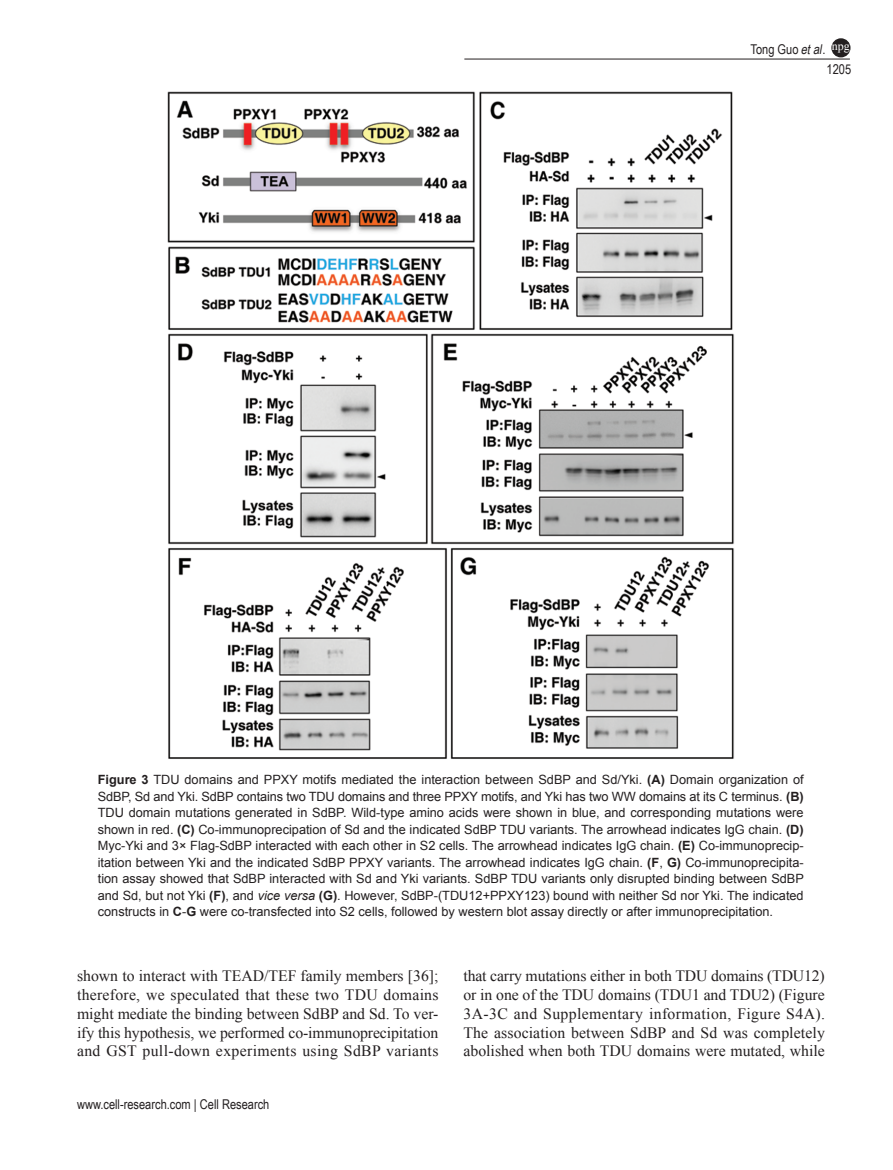
<style>
.page{position:relative;width:893px;height:1170px;background:#fff}
.page>*{position:absolute;margin:0;border:0;box-sizing:border-box;transform-origin:0 0}
.t1{font:15.75px/18.8px "Times New Roman PSMT2";color:#231f20;text-align:justify}
.t2{font:13.5px "Arial Narrow";color:#231f20}
.t3{font:12.75px/16.5px "Arial MT2";color:#231f20;text-align:justify}
.t4{font:12px "Times New Roman PSMT2";color:#fff}
.s1{font-style:italic}
.s2{font-family:"Arial";font-weight:700}
.s3{font-family:"Arial";font-style:italic}
</style>
<div class="page">
<hr style="left:464px;top:59px;width:386px;height:1px;background:#231f20">
<div style="left:832px;top:39px;width:18px;height:18px;background:#231f20;border-radius:50%"></div>
<div style="left:831px;top:38px;width:19px;height:19px;border:2px solid #231f20;border-radius:50%"></div>
<img style="left:167px;top:91px;width:567px;height:668px">
<p class="t2" style="left:750px;top:40px;width:77px">Tong Guo <span class="s1">etal</span>.</p>
<p class="t4" style="left:832px;top:38px;width:19px">npg</p>
<p class="t2" style="left:826px;top:59px;width:26px">1205</p>
<p class="t3" style="left:98px;top:771px;width:708px"><span class="s2">Figure 3</span> TDU domains and PPXY motifs mediated the interaction between SdBP and Sd/Yki. <span class="s2">(A)</span> Domain organization of SdBP, Sd and Yki. SdBP contains two TDU domains and three PPXY motifs, and Yki has two WW domains at its C terminus. <span class="s2">(B)<br></span>TDU domain mutations generated in SdBP. Wild-type amino acids were shown in blue, and corresponding mutations were shown in red. <span class="s2">(C)</span> Co-immunoprecipation of Sd and the indicated SdBP TDU variants. The arrowhead indicates IgG chain. <span class="s2">(D)<br></span>Myc-Yki and 3× Flag-SdBP interacted with each other in S2 cells. The arrowhead indicates IgG chain. <span class="s2">(E)</span> Co-immunoprecip&shy;itation between Yki and the indicated SdBP PPXY variants. The arrowhead indicates IgG chain. <span class="s2">(F</span>, <span class="s2">G)</span> Co-immunoprecipita&shy;tion assay showed that SdBP interacted with Sd and Yki variants. SdBP TDU variants only disrupted binding between SdBP and Sd, but not Yki <span class="s2">(F)</span>, and <span class="s3">vice versa</span> <span class="s2">(G)</span>. However, SdBP-(TDU12+PPXY123) bound with neither Sd nor Yki. The indicated constructs in <span class="s2">C</span>-<span class="s2">G</span> were co-transfected into S2 cells, followed by western blot assay directly or after immunoprecipitation.</p>
<p class="t1" style="left:77px;top:966px;width:363px">shown to interact with TEAD/TEF family members [36]; therefore, we speculated that these two TDU domains might mediate the binding between SdBP and Sd. To ver&shy;ify this hypothesis, we performed co-immunoprecipitation and GST pull-down experiments using SdBP variants</p>
<p class="t1" style="left:463px;top:966px;width:363px">that carry mutations either in both TDU domains (TDU12) or in one of the TDU domains (TDU1 and TDU2) (Figure 3A-3C and Supplementary information, Figure S4A).<br>The association between SdBP and Sd was completely abolished when both TDU domains were mutated, while</p>
<p class="t2" style="left:77px;top:1094px;width:194px">www.cell-research.com | Cell Research</p>
</div>
